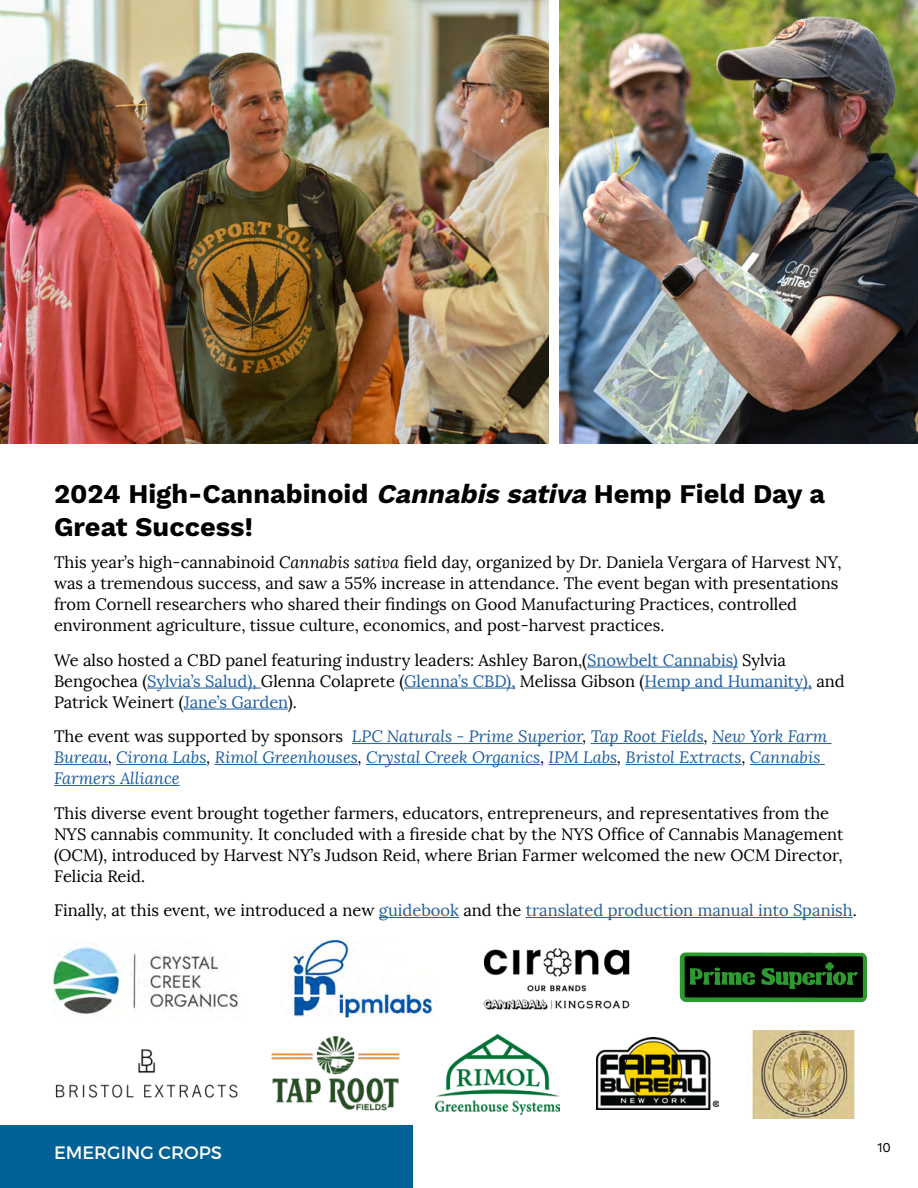
<style>
.page{position:relative;width:918px;height:1188px;background:#fff}
.page>*{position:absolute;margin:0;border:0;box-sizing:border-box;transform-origin:0 0}
.Heading_1{font:700 27px/32.4px "Work Sans";color:#000}
.t1{font:18px "Montserrat";color:#fff}
.Body_Text{font:16.5px/21px "Lora";color:#000}
.Body_Text-2{font:italic 16.5px/21px "Lora";color:#215e9e}
.Body_Text-3{font:16.5px "Lora";color:#215e9e}
.t2{font:13.5px "Work Sans";color:#000}
.s1{font-style:italic}
.s2{color:#215e9e}
.s3{font-style:normal;color:#000}
.s4{color:#000}
</style>
<div class="page">
<div style="left:0;top:1125px;width:413px;height:63px;background:#006197"></div>
<img style="left:0;top:0;width:549px;height:443px">
<img style="left:560px;top:0;width:357px;height:443px">
<hr style="left:587px;top:667px;width:151px;height:1px;background:#215e9e">
<hr style="left:147px;top:688px;width:114px;height:1px;background:#215e9e">
<hr style="left:404px;top:688px;width:112px;height:1px;background:#215e9e">
<hr style="left:645px;top:688px;width:167px;height:1px;background:#215e9e">
<hr style="left:184px;top:709px;width:104px;height:1px;background:#215e9e">
<hr style="left:352px;top:743px;width:230px;height:1px;background:#215e9e">
<hr style="left:591px;top:743px;width:113px;height:1px;background:#215e9e">
<hr style="left:712px;top:743px;width:120px;height:1px;background:#215e9e">
<hr style="left:54px;top:764px;width:54px;height:1px;background:#215e9e">
<hr style="left:116px;top:764px;width:90px;height:1px;background:#215e9e">
<hr style="left:215px;top:764px;width:143px;height:1px;background:#215e9e">
<hr style="left:366px;top:764px;width:174px;height:1px;background:#215e9e">
<hr style="left:549px;top:764px;width:68px;height:1px;background:#215e9e">
<hr style="left:626px;top:764px;width:116px;height:1px;background:#215e9e">
<hr style="left:750px;top:764px;width:75px;height:1px;background:#215e9e">
<hr style="left:54px;top:785px;width:126px;height:1px;background:#215e9e">
<hr style="left:379px;top:917px;width:80px;height:1px;background:#215e9e">
<hr style="left:526px;top:917px;width:327px;height:1px;background:#215e9e">
<img style="left:52px;top:943px;width:187px;height:71px">
<img style="left:288px;top:939px;width:150px;height:79px">
<img style="left:483px;top:948px;width:147px;height:62px">
<svg style="left:680px;top:952px;width:187px;height:50px;background:#143c15"></svg>
<img style="left:55px;top:1049px;width:183px;height:49px">
<img style="left:271px;top:1036px;width:129px;height:75px">
<img style="left:436px;top:1034px;width:124px;height:81px">
<img style="left:597px;top:1038px;width:122px;height:71px">
<img style="left:752px;top:1031px;width:103px;height:87px">
<h1 class="Heading_1" style="left:54px;top:479px;width:773px">2024 High-Cannabinoid <span class="s1">Cannabis sativa</span> Hemp Field Day a<br>Great Success!</h1>
<p class="Body_Text" style="left:54px;top:552px;width:789px">This year’s high-cannabinoid <span class="s1">Cannabis sativa</span> field day, organized by Dr. Daniela Vergara of Harvest NY, was a tremendous success, and saw a 55% increase in attendance. The event began with presentations from Cornell researchers who shared their findings on Good Manufacturing Practices, controlled environment agriculture, tissue culture, economics, and post-harvest practices.</p>
<p class="Body_Text" style="left:54px;top:650px;width:792px">We also hosted a CBD panel featuring industry leaders: Ashley Baron,(<span class="s2">Snowbelt Cannabis)</span> Sylvia<br>Bengochea (<span class="s2">Sylvia’s Salud),</span> Glenna Colaprete (<span class="s2">Glenna’s CBD),</span> Melissa Gibson (<span class="s2">Hemp and Humanity),</span> and<br>Patrick Weinert (<span class="s2">Jane’s Garden</span>).</p>
<p class="Body_Text-2" style="left:54px;top:726px;width:775px"><span class="s3">The event was supported by sponsors</span> LPC Naturals - Prime Superior<span class="s4">,</span> Tap Root Fields<span class="s4">,</span> New York Farm<br>Bureau<span class="s4">,</span> Cirona Labs<span class="s4">,</span> Rimol Greenhouses<span class="s4">,</span> Crystal Creek Organics<span class="s4">,</span> IPM Labs<span class="s4">,</span> Bristol Extracts<span class="s4">,</span> Cannabis<br>Farmers Alliance</p>
<p class="Body_Text" style="left:54px;top:803px;width:791px">This diverse event brought together farmers, educators, entrepreneurs, and representatives from the NYS cannabis community. It concluded with a fireside chat by the NYS Office of Cannabis Management (OCM), introduced by Harvest NY’s Judson Reid, where Brian Farmer welcomed the new OCM Director, Felicia Reid.</p>
<p class="Body_Text-3" style="left:54px;top:900px;width:804px"><span class="s4">Finally, at this event, we introduced a new</span> guidebook <span class="s4">and the</span> translated production manual into Spanish<span class="s4">.</span></p>
<p class="t1" style="left:54px;top:1141px;width:170px">EMERGING CROPS</p>
<p class="t2" style="left:877px;top:1139px;width:15px">10</p>
</div>
